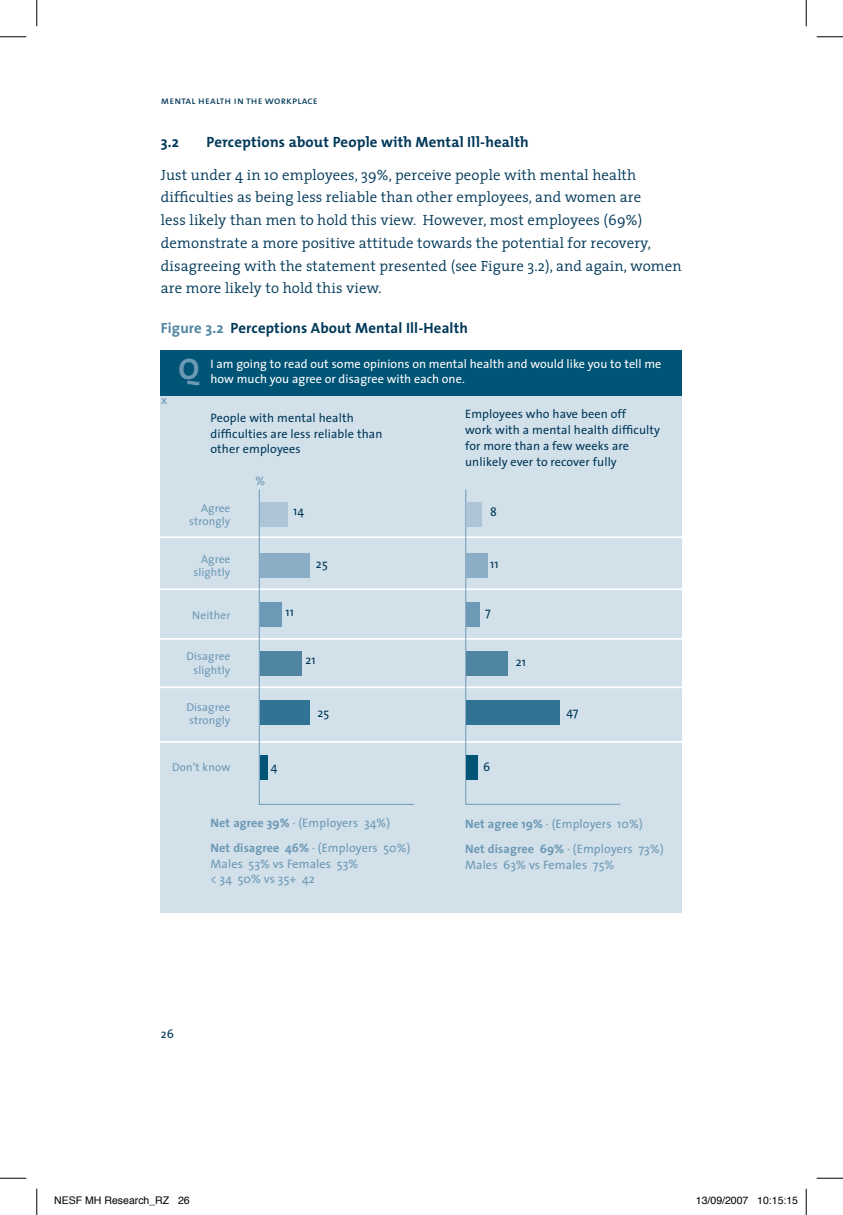
<style>
.page{position:relative;width:843px;height:1215px;background:#fff}
.page>*{position:absolute;margin:0;border:0;box-sizing:border-box;transform-origin:0 0}
.t1{font:700 29.75px "The Sans";color:#6c99b5}
.t2{font:300 14.88px/22.8px "The Serif";letter-spacing:.01em;color:#003859}
.t3{font:700 14.88px "The Mix";letter-spacing:.01em;color:#003859}
.t4{font:700 14.88px "The Sans";letter-spacing:.01em;color:#003859}
.t5{font:12.25px/15.8px "The Sans";letter-spacing:.01em;color:#003859}
.t6{font:12.25px/24.5px "The Sans";letter-spacing:.01em;color:#6c99b5}
.t7{font:12.25px/14.7px "The Sans";letter-spacing:.005em;color:#fff}
.t8{font:11.38px/13.1px "The Sans";letter-spacing:.01em;color:#6c99b5;text-align:right}
.t9{font:10.5px "Helvetica";color:#000}
.t10{font:10.5px "The Sans Caps";letter-spacing:.015em;color:#003859}
.s1{color:#4f85a3}
.s2{font-weight:700}
</style>
<div class="page">
<div style="left:161px;top:395px;width:521px;height:517px;background:#d2e0ea"></div>
<hr style="left:159px;top:536px;width:526px;height:2px;background:#fff">
<hr style="left:159px;top:588px;width:526px;height:2px;background:#fff">
<hr style="left:159px;top:638px;width:526px;height:1px;background:#fff">
<hr style="left:159px;top:686px;width:526px;height:2px;background:#fff">
<hr style="left:159px;top:741px;width:526px;height:1px;background:#fff">
<svg style="left:465px;top:489px;width:156px;height:316px"></svg>
<svg style="left:258px;top:489px;width:156px;height:316px"></svg>
<div style="left:260px;top:502px;width:27px;height:25px;background:#adc5d6"></div>
<div style="left:260px;top:552px;width:49px;height:25px;background:#8baec6"></div>
<div style="left:260px;top:602px;width:21px;height:25px;background:#6c99b5"></div>
<div style="left:260px;top:651px;width:41px;height:25px;background:#4f85a3"></div>
<div style="left:260px;top:700px;width:49px;height:25px;background:#307394"></div>
<div style="left:260px;top:755px;width:8px;height:25px;background:#005476"></div>
<div style="left:161px;top:351px;width:521px;height:45px;background:#005476"></div>
<div style="left:466px;top:502px;width:16px;height:25px;background:#adc5d6"></div>
<div style="left:466px;top:552px;width:22px;height:25px;background:#8baec6"></div>
<div style="left:466px;top:602px;width:14px;height:25px;background:#6c99b5"></div>
<div style="left:466px;top:651px;width:41px;height:25px;background:#4f85a3"></div>
<div style="left:466px;top:700px;width:93px;height:25px;background:#307394"></div>
<div style="left:466px;top:755px;width:12px;height:25px;background:#005476"></div>
<svg style="left:0;top:36px;width:26px;height:1px"></svg>
<svg style="left:816px;top:36px;width:26px;height:1px"></svg>
<svg style="left:0;top:1177px;width:26px;height:1px"></svg>
<svg style="left:816px;top:1177px;width:26px;height:1px"></svg>
<svg style="left:36px;top:0;width:1px;height:26px"></svg>
<svg style="left:36px;top:1188px;width:1px;height:26px"></svg>
<svg style="left:805px;top:0;width:1px;height:26px"></svg>
<svg style="left:805px;top:1188px;width:1px;height:26px"></svg>
<p class="t10" style="left:161px;top:92px;width:158px">mental health in the workplace</p>
<p class="t3" style="left:161px;top:129px;width:20px">3.2</p>
<p class="t3" style="left:206px;top:129px;width:324px">Perceptions about People with Mental Ill-health</p>
<p class="t2" style="left:161px;top:163px;width:522px">Just under 4 in 10 employees, 39%, perceive people with mental health difficulties as being less reliable than other employees, and women are<br>less likely than men to hold this view. However, most employees (69%) demonstrate a more positive attitude towards the potential for recovery, disagreeing with the statement presented (see Figure 3.2), and again, women are more likely to hold this view.</p>
<p class="t4" style="left:161px;top:315px;width:308px"><span class="s1">Figure 3.2</span> Perceptions About Mental Ill-Health</p>
<p class="t6" style="left:161px;top:387px;width:8px">x</p>
<h1 class="t1" style="left:178px;top:344px;width:22px">Q</h1>
<p class="t7" style="left:210px;top:356px;width:452px">I am going to read out some opinions on mental health and would like you to tell me how much you agree or disagree with each one.</p>
<p class="t5" style="left:210px;top:409px;width:173px">People with mental health difficulties are less reliable than other employees</p>
<p class="t5" style="left:465px;top:406px;width:196px">Employees who have been off<br>work with a mental health difficulty for more than a few weeks are unlikely ever to recover fully</p>
<p class="t6" style="left:255px;top:468px;width:11px">%</p>
<p class="t8" style="left:189px;top:501px;width:43px">Agree strongly</p>
<p class="t8" style="left:193px;top:552px;width:38px">Agree slightly</p>
<p class="t8" style="left:192px;top:608px;width:40px">Neither</p>
<p class="t5" style="left:293px;top:502px;width:8px">14</p>
<p class="t5" style="left:285px;top:604px;width:10px">11</p>
<p class="t5" style="left:316px;top:555px;width:10px">25</p>
<p class="t5" style="left:490px;top:503px;width:4px">8</p>
<p class="t5" style="left:490px;top:555px;width:10px">11</p>
<p class="t5" style="left:485px;top:604px;width:4px">7</p>
<p class="t8" style="left:186px;top:649px;width:45px">Disagree slightly</p>
<p class="t8" style="left:186px;top:700px;width:45px;text-align:left">Disagree strongly</p>
<p class="t5" style="left:305px;top:651px;width:12px">21</p>
<p class="t5" style="left:317px;top:704px;width:10px">25</p>
<p class="t5" style="left:515px;top:653px;width:12px">21</p>
<p class="t5" style="left:566px;top:703px;width:7px">47</p>
<p class="t8" style="left:172px;top:760px;width:60px">Don’t know</p>
<p class="t5" style="left:271px;top:759px;width:4px">4</p>
<p class="t5" style="left:483px;top:759px;width:4px">6</p>
<p class="t6" style="left:210px;top:810px;width:201px"><span class="s2">Net agree 39%</span> · (Employers 34%)<br><span class="s2">Net disagree 46%</span> · (Employers 50%)</p>
<p class="t6" style="left:210px;top:855px;width:149px;line-height:15.8px">Males 53% vs Females 53% &lt; 34 50% vs 35+ 42</p>
<p class="t6" style="left:465px;top:811px;width:200px"><span class="s2">Net agree 19%</span> · (Employers 10%)<br><span class="s2">Net disagree 69%</span> · (Employers 73%)</p>
<p class="t6" style="left:465px;top:851px;width:151px">Males 63% vs Females 75%</p>
<p class="t5" style="left:161px;top:1025px;width:10px">26</p>
<p class="t9" style="left:54px;top:1193px;width:137px">NESF MH Research_RZ 26</p>
<p class="t9" style="left:695px;top:1193px;width:104px">13/09/2007 10:15:15</p>
</div>
